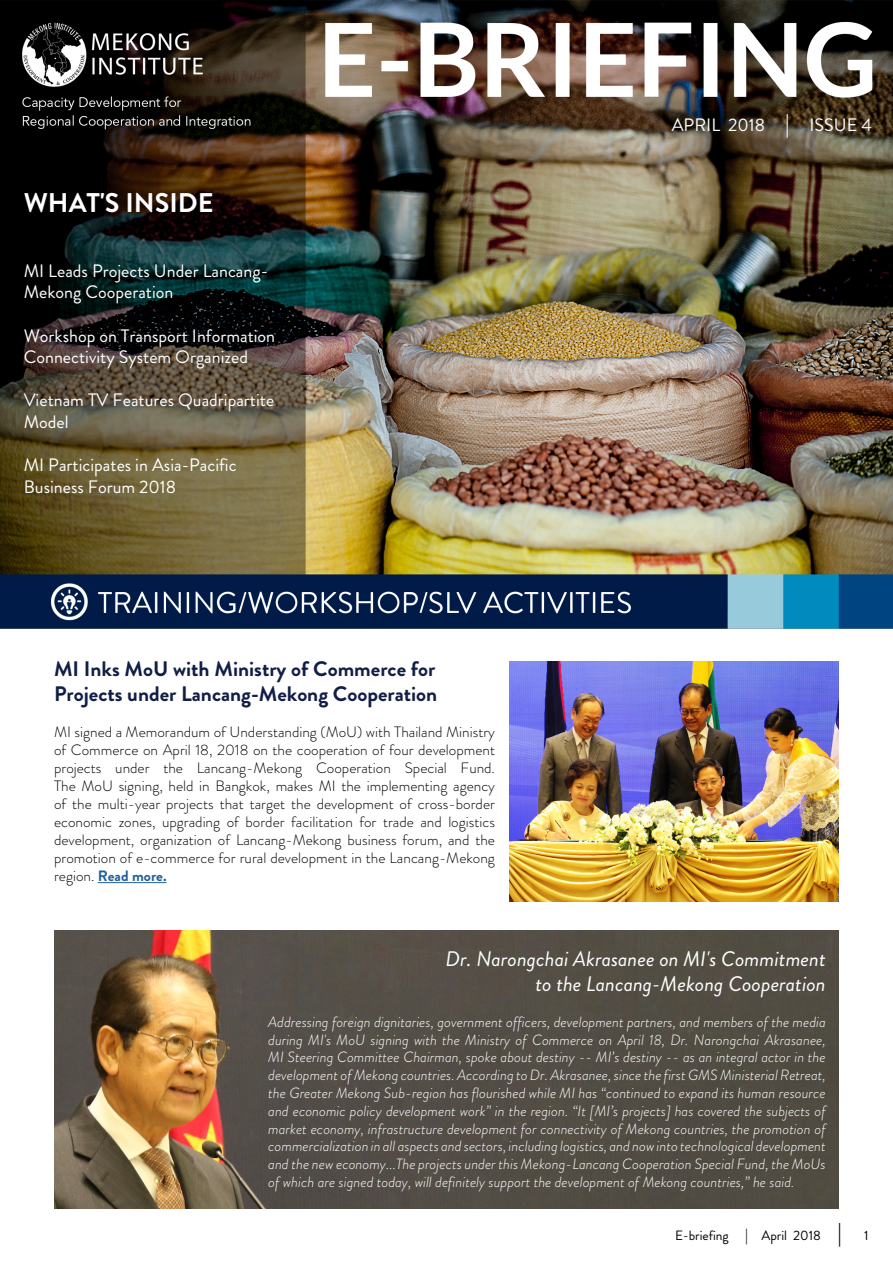
<style>
.page{position:relative;width:893px;height:1263px;background:#fff}
.page>*{position:absolute;margin:0;border:0;box-sizing:border-box;transform-origin:0 0}
.t1{font:700 27px "Brandon Grotesque";color:#fff}
.t2{font:700 21px/25.2px "Brandon Grotesque";color:#111e46}
.t3{font:italic 21px/25.2px "Brandon Grotesque";color:#fff;text-align:right}
.t4{font:18px/21.6px "Brandon Grotesque";color:#fff}
.t5{font:300 15px/18px "Brandon Grotesque";color:#000;text-align:justify}
.t6{font:italic 300 14.85px/17.9px "Brandon Grotesque";color:#fff;text-align:justify}
.t7{font:13.5px "Brandon Grotesque";color:#000}
.s1{font-weight:700;color:#215e9e}
.s2{font-size:22.5px}
.s3{font-size:15px}
</style>
<div class="page">
<img style="left:54px;top:930px;width:785px;height:278px">
<img style="left:0;top:0;width:893px;height:629px">
<hr style="left:98px;top:882px;width:69px;height:1px;background:#215e9e">
<img style="left:509px;top:661px;width:330px;height:241px">
<h1 class="t1" style="left:24px;top:184px;width:191px">WHAT'S INSIDE</h1>
<p class="t4" style="left:24px;top:260px;width:246px">MI Leads Projects Under Lancang-<br>Mekong Cooperation</p>
<p class="t4" style="left:24px;top:325px;width:253px">Workshop on Transport Information<br>Connectivity System Organized</p>
<p class="t4" style="left:24px;top:390px;width:252px">Vietnam TV Features Quadripartite<br>Model</p>
<p class="t4" style="left:24px;top:454px;width:214px">MI Participates in Asia-Pacific<br>Business Forum 2018</p>
<h2 class="t2" style="left:54px;top:656px;width:385px">MI Inks MoU with Ministry of Commerce for<br>Projects under Lancang-Mekong Cooperation</h2>
<p class="t5" style="left:54px;top:723px;width:443px">MI signed a Memorandum of Understanding (MoU) with Thailand Ministry of Commerce on April 18, 2018 on the cooperation of four development projects under the Lancang-Mekong Cooperation Special Fund.<br>The MoU signing, held in Bangkok, makes MI the implementing agency of the multi-year projects that target the development of cross-border economic zones, upgrading of border facilitation for trade and logistics development, organization of Lancang-Mekong business forum, and the promotion of e-commerce for rural development in the Lancang-Mekong region. <span class="s1">Read more.</span></p>
<p class="t4" style="left:672px;top:115px;width:202px">APRIL 2018 <span class="s2">|</span> ISSUE 4</p>
<h2 class="t3" style="left:446px;top:946px;width:382px">Dr. Narongchai Akrasanee on MI's Commitment to the Lancang-Mekong Cooperation</h2>
<p class="t6" style="left:268px;top:1013px;width:559px">Addressing foreign dignitaries, government officers, development partners, and members of the media during MI's MoU signing with the Ministry of Commerce on April 18, Dr. Narongchai Akrasanee, MI Steering Committee Chairman, spoke about destiny -- MI’s destiny -- as an integral actor in the development of Mekong countries. According to Dr. Akrasanee, since the first GMS Ministerial Retreat, the Greater Mekong Sub-region has flourished while MI has “continued to expand its human resource and economic policy development work” in the region. “It [MI’s projects] has covered the subjects of market economy, infrastructure development for connectivity of Mekong countries, the promotion of commercialization in all aspects and sectors, including logistics, and now into technological development and the new economy...The projects under this Mekong-Lancang Cooperation Special Fund, the MoUs of which are signed today, will definitely support the development of Mekong countries,” he said.</p>
<p class="t7" style="left:675px;top:1226px;width:168px">E-briefing <span class="s3">|</span> April 2018 <span class="s2">|</span></p>
<p class="t7" style="left:864px;top:1226px;width:6px">1</p>
</div>
